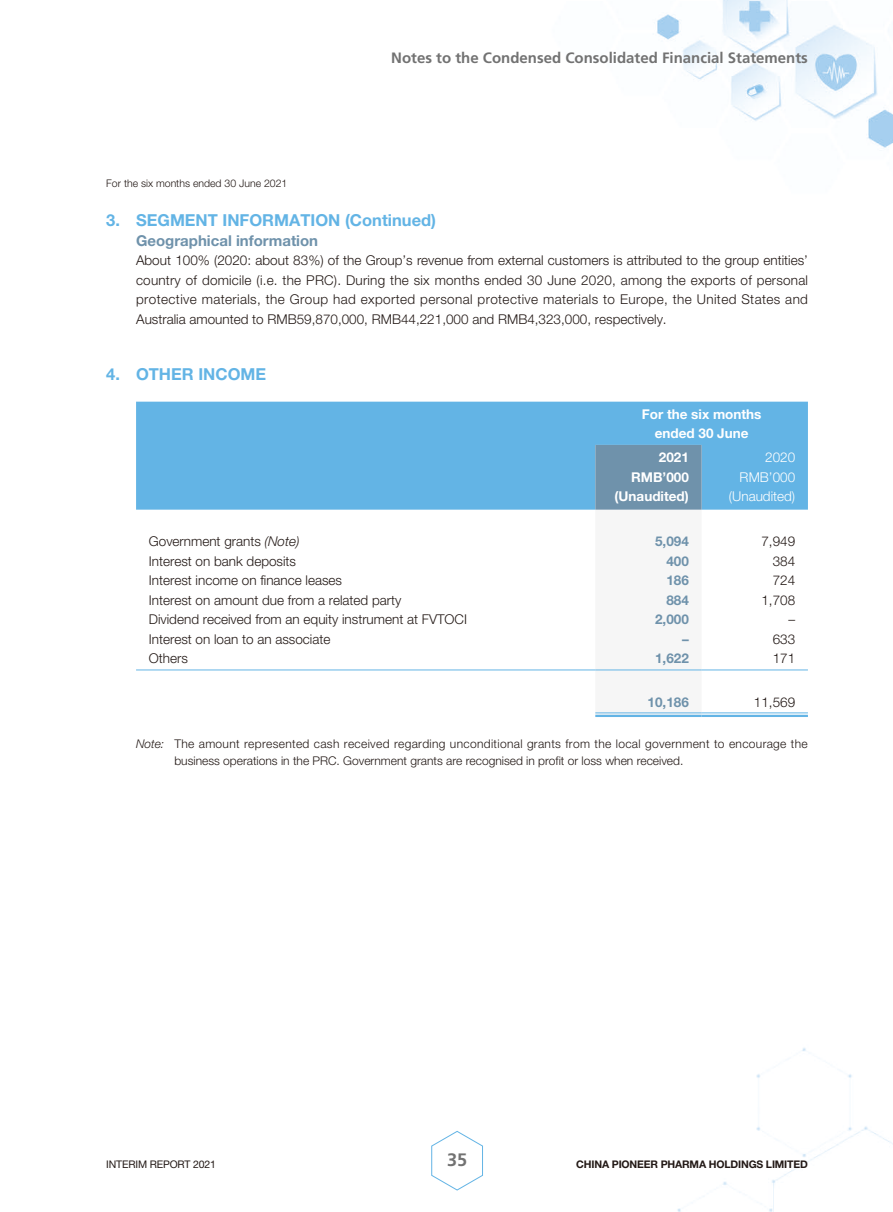
<style>
.page{position:relative;width:893px;height:1212px;background:#fff}
.page>*{position:absolute;margin:0;border:0;box-sizing:border-box;transform-origin:0 0}
.t1{font:700 18px "Frutiger LT Std";color:#727272}
.t2{font:700 16.5px "Helvetica Neue LT Std";color:#63b4e5}
.t3{font:700 15px "Frutiger LT Std";color:#727272}
.t4{font:700 15px "Helvetica Neue LT Std";color:#6f92ab}
.t5{font:300 13.5px/19.5px "Helvetica Neue LT Std";color:#231916;text-align:justify}
.t6{font:700 13.5px/19.5px "Helvetica Neue LT Std";color:#fff;text-align:center}
.t7{font:700 13.5px "Helvetica Neue LT Std";color:#6f92ab}
.t8{font:300 13.5px "Helvetica Neue LT Std";color:#fff}
.t9{font:300 12px/16.5px "Helvetica Neue LT Std";letter-spacing:.025em;color:#231916}
.t10{font:700 10.5px "Helvetica Neue LT Std";letter-spacing:-.015em;color:#231916}
.t11{font:300 10.5px "Helvetica Neue LT Std";color:#231916}
.t12{font:10.5px "Helvetica Neue LT Std";letter-spacing:-.015em;color:#231916}
.s1{font-style:italic}
</style>
<div class="page">
<img style="left:136px;top:0;width:757px;height:1212px">
<svg style="left:431px;top:1130px;width:53px;height:61px"></svg>
<div style="left:136px;top:402px;width:672px;height:108px;background:#63b4e5"></div>
<svg style="left:136px;top:510px;width:672px;height:207px"></svg>
<svg style="left:595px;top:445px;width:107px;height:270px"></svg>
<hr style="left:136px;top:669px;width:459px;height:1px;background:#63b4e5">
<hr style="left:595px;top:669px;width:107px;height:1px;background:#63b4e5">
<hr style="left:702px;top:669px;width:106px;height:1px;background:#63b4e5">
<hr style="left:595px;top:712px;width:107px;height:1px;background:#63b4e5">
<hr style="left:595px;top:715px;width:107px;height:2px;background:#63b4e5">
<hr style="left:702px;top:712px;width:106px;height:1px;background:#63b4e5">
<hr style="left:702px;top:715px;width:106px;height:2px;background:#63b4e5">
<p class="t11" style="left:106px;top:177px;width:183px">For the six months ended 30 June 2021</p>
<p class="t3" style="left:391px;top:49px;width:418px">Notes to the Condensed Consolidated Financial Statements</p>
<p class="t2" style="left:106px;top:210px;width:331px">3. SEGMENT INFORMATION (Continued)</p>
<p class="t4" style="left:136px;top:231px;width:184px">Geographical information</p>
<p class="t5" style="left:136px;top:250px;width:673px">About 100% (2020: about 83%) of the Group’s revenue from external customers is attributed to the group entities’ country of domicile (i.e. the PRC). During the six months ended 30 June 2020, among the exports of personal protective materials, the Group had exported personal protective materials to Europe, the United States and Australia amounted to RMB59,870,000, RMB44,221,000 and RMB4,323,000, respectively.</p>
<p class="t2" style="left:106px;top:364px;width:161px">4. OTHER INCOME</p>
<p class="t6" style="left:642px;top:404px;width:121px">For the six months ended 30 June</p>
<p class="t6" style="left:659px;top:447px;width:32px">2021</p>
<p class="t8" style="left:765px;top:449px;width:32px">2020</p>
<p class="t6" style="left:631px;top:467px;width:59px">RMB’000</p>
<p class="t8" style="left:740px;top:468px;width:57px">RMB’000</p>
<p class="t6" style="left:615px;top:486px;width:76px">(Unaudited)</p>
<p class="t8" style="left:729px;top:488px;width:68px">(Unaudited)</p>
<p class="t5" style="left:149px;top:532px;width:152px">Government grants <span class="s1">(Note)</span></p>
<p class="t7" style="left:655px;top:533px;width:35px">5,094</p>
<p class="t5" style="left:761px;top:532px;width:35px">7,949</p>
<p class="t5" style="left:149px;top:551px;width:149px">Interest on bank deposits</p>
<p class="t7" style="left:666px;top:553px;width:24px">400</p>
<p class="t5" style="left:773px;top:551px;width:24px">384</p>
<p class="t5" style="left:149px;top:571px;width:195px">Interest income on finance leases</p>
<p class="t7" style="left:666px;top:572px;width:24px">186</p>
<p class="t5" style="left:773px;top:571px;width:24px">724</p>
<p class="t5" style="left:149px;top:590px;width:254px">Interest on amount due from a related party</p>
<p class="t7" style="left:666px;top:592px;width:24px">884</p>
<p class="t5" style="left:761px;top:590px;width:35px">1,708</p>
<p class="t5" style="left:149px;top:610px;width:320px">Dividend received from an equity instrument at FVTOCI</p>
<p class="t7" style="left:655px;top:611px;width:35px">2,000</p>
<p class="t5" style="left:788px;top:610px;width:8px">–</p>
<p class="t5" style="left:149px;top:629px;width:183px">Interest on loan to an associate</p>
<p class="t7" style="left:682px;top:631px;width:8px">–</p>
<p class="t5" style="left:773px;top:629px;width:24px">633</p>
<p class="t5" style="left:149px;top:649px;width:41px">Others</p>
<p class="t7" style="left:655px;top:650px;width:35px">1,622</p>
<p class="t5" style="left:773px;top:649px;width:24px">171</p>
<p class="t7" style="left:648px;top:694px;width:43px">10,186</p>
<p class="t5" style="left:754px;top:692px;width:43px">11,569</p>
<p class="t9" style="left:174px;top:736px;width:635px;text-indent:-38px"><span class="s1">Note:</span> The amount represented cash received regarding unconditional grants from the local government to encourage the business operations in the PRC. Government grants are recognised in profit or loss when received.</p>
<p class="t12" style="left:106px;top:1158px;width:111px">INTERIM REPORT 2021</p>
<h1 class="t1" style="left:447px;top:1149px;width:22px">35</h1>
<p class="t10" style="left:576px;top:1157px;width:233px">CHINA PIONEER PHARMA HOLDINGS LIMITED</p>
</div>
